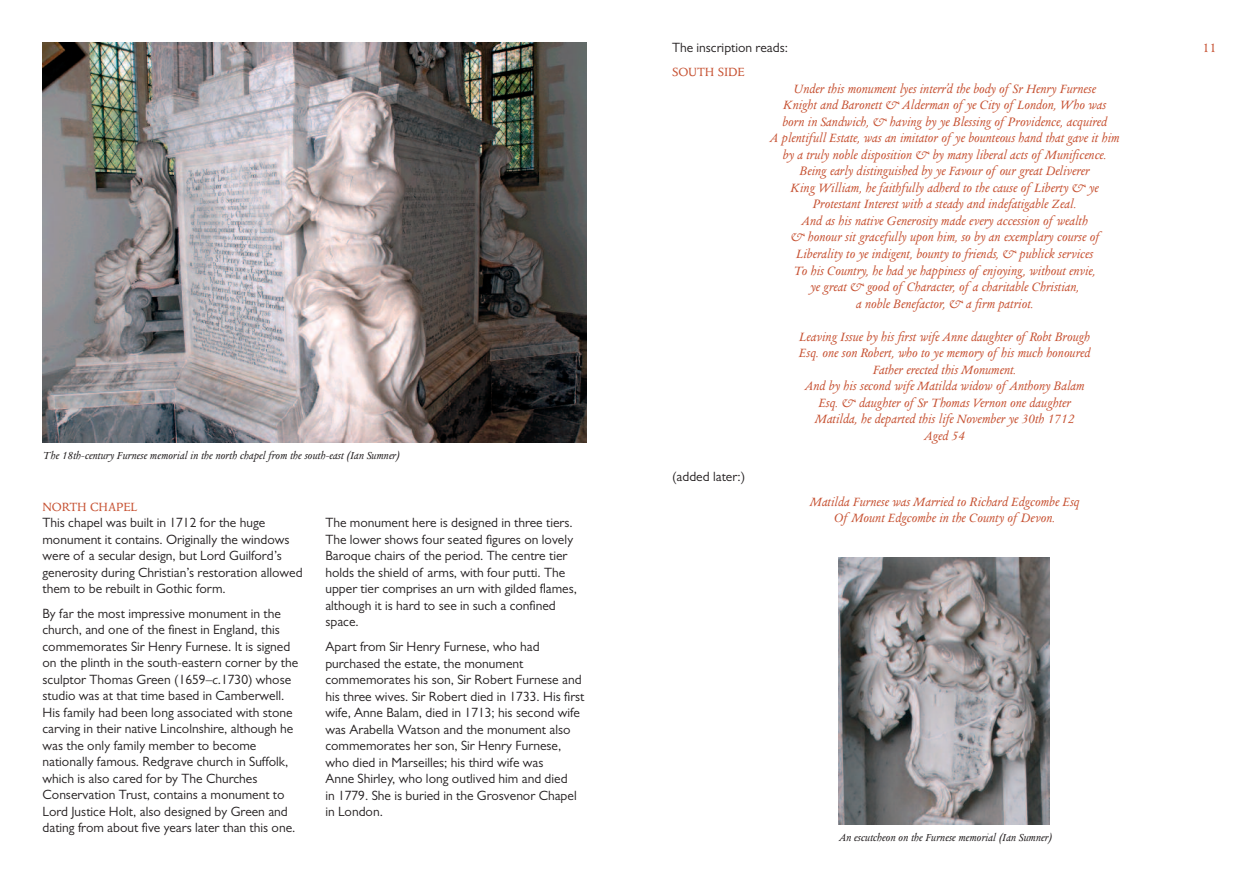
<style>
.page{position:relative;width:1259px;height:893px;background:#fff}
.page>*{position:absolute;margin:0;border:0;box-sizing:border-box;transform-origin:0 0}
.t1{font:italic 14.25px/16.5px "Columbus";color:#c75334;text-align:center}
.t2{font:13.5px/16.5px "Gill Sans";color:#231f20}
.t3{font:13.5px "Columbus";letter-spacing:-.01em;color:#c75334}
.t4{font:italic 12px "Columbus";color:#231f20}
.s1{font-style:italic}
</style>
<div class="page">
<img style="left:43px;top:43px;width:544px;height:399px">
<img style="left:838px;top:557px;width:211px;height:267px">
<p class="t4" style="left:43px;top:451px;width:358px">The 18th-century Furnese memorial in the north chapel from the south-east (Ian Sumner)</p>
<p class="t3" style="left:43px;top:501px;width:96px">NORTH CHAPEL</p>
<p class="t2" style="left:43px;top:516px;width:262px">This chapel was built in 1712 for the huge monument it contains. Originally the windows were of a secular design, but Lord Guilford’s generosity during Christian’s restoration allowed them to be rebuilt in Gothic form.</p>
<p class="t2" style="left:43px;top:607px;width:257px">By far the most impressive monument in the church, and one of the finest in England, this commemorates Sir Henry Furnese. It is signed on the plinth in the south-eastern corner by the sculptor Thomas Green (1659–<span class="s1">c</span>.1730) whose studio was at that time based in Camberwell.<br>His family had been long associated with stone carving in their native Lincolnshire, although he was the only family member to become nationally famous. Redgrave church in Suffolk, which is also cared for by The Churches Conservation Trust, contains a monument to Lord Justice Holt, also designed by Green and dating from about five years later than this one.</p>
<p class="t2" style="left:325px;top:516px;width:253px">The monument here is designed in three tiers.<br>The lower shows four seated figures on lovely Baroque chairs of the period. The centre tier holds the shield of arms, with four putti. The upper tier comprises an urn with gilded flames, although it is hard to see in such a confined space.</p>
<p class="t2" style="left:325px;top:640px;width:261px">Apart from Sir Henry Furnese, who had purchased the estate, the monument commemorates his son, Sir Robert Furnese and his three wives. Sir Robert died in 1733. His first wife, Anne Balam, died in 1713; his second wife was Arabella Watson and the monument also commemorates her son, Sir Henry Furnese, who died in Marseilles; his third wife was<br>Anne Shirley, who long outlived him and died<br>in 1779. She is buried in the Grosvenor Chapel in London.</p>
<p class="t2" style="left:672px;top:40px;width:117px">The inscription reads:</p>
<p class="t3" style="left:672px;top:67px;width:74px">SOUTH SIDE</p>
<p class="t1" style="left:769px;top:82px;width:351px">Under this monument lyes interr’d the body of Sr Henry Furnese<br>Knight and Baronett &amp; Alderman of ye City of London, Who was<br>born in Sandwich, &amp; having by ye Blessing of Providence, acquired<br>A plentifull Estate, was an imitator of ye bounteous hand that gave it him by a truly noble disposition &amp; by many liberal acts of Munificence.<br>Being early distinguished by ye Favour of our great Deliverer<br>King William, he faithfully adherd to the cause of Liberty &amp; ye Protestant Interest with a steady and indefatigable Zeal.<br>And as his native Generosity made every accession of wealth<br>&amp; honour sit gracefully upon him, so by an exemplary course of Liberality to ye indigent, bounty to friends, &amp; publick services<br>To his Country, he had ye happiness of enjoying, without envie,<br>ye great &amp; good of Character, of a charitable Christian,<br>a noble Benefactor, &amp; a firm patriot.</p>
<p class="t1" style="left:798px;top:329px;width:293px">Leaving Issue by his first wife Anne daughter of Robt Brough Esq. one son Robert, who to ye memory of his much honoured Father erected this Monument.<br>And by his second wife Matilda widow of Anthony Balam Esq. &amp; daughter of Sr Thomas Vernon one daughter Matilda, he departed this life November ye 30th 1712<br>Aged 54</p>
<p class="t2" style="left:672px;top:469px;width:75px">(added later:)</p>
<p class="t1" style="left:809px;top:494px;width:271px">Matilda Furnese was Married to Richard Edgcombe Esq<br>Of Mount Edgcombe in the County of Devon.</p>
<p class="t3" style="left:1202px;top:43px;width:16px">11</p>
<p class="t4" style="left:838px;top:833px;width:214px">An escutcheon on the Furnese memorial (Ian Sumner)</p>
</div>
